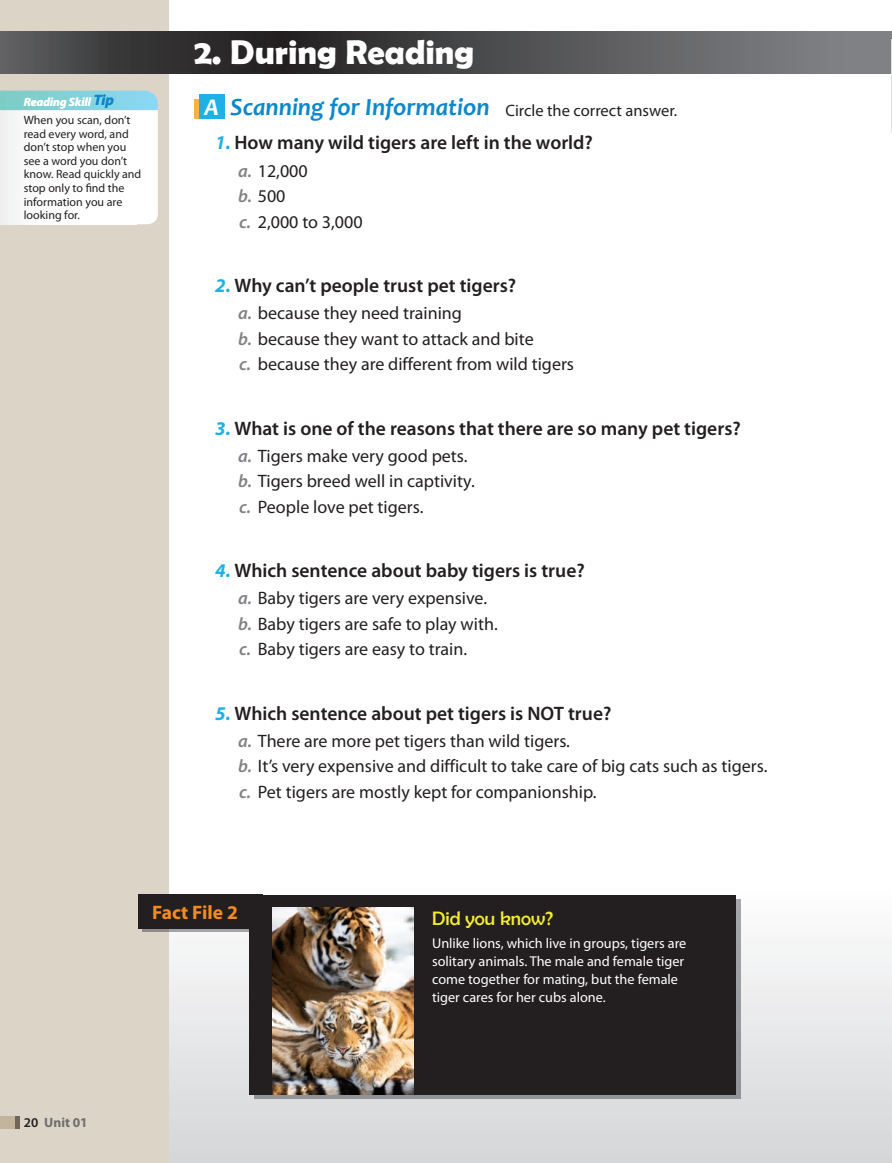
<style>
.page{position:relative;width:892px;height:1163px;background:#fff}
.page>*{position:absolute;margin:0;border:0;box-sizing:border-box;transform-origin:0 0}
.t1{font:700 34.5px "Berlin Sans FB Demi";color:#fff}
.t2{font:italic 700 24px "Candara";color:#fff}
.RTown1-질문{font:600 19.5px "Myriad Pro";color:#231f20}
.RTown1-Fact_File내용{font:19.5px "Berlin Sans FB";color:#f4ed2f}
.기본문장{font:700 19.5px "Myriad Pro";color:#f68c1f}
.RTown1-질문답들{font:18px "Myriad Pro";color:#231f20}
.t3{font:16.5px "Myriad Pro";color:#231f20}
.RTown1-Fact_File내용-2{font:14.25px/18px "Myriad Pro";color:#fff}
.기본문장-2{font:700 13.5px "Myriad Pro";color:#6c6d70}
.t4{font:12px/13.5px "Myriad Pro";color:#231f20}
.t5{font:italic 700 12px "Myriad Pro";color:#fff}
.s1{font-size:15px;color:#0c88cb}
.s2{font-family:"Candara";font-weight:700;font-style:italic;font-size:24.75px;color:#0c88cb}
.s3{font-weight:700;font-style:italic;color:#1fb0e6}
.s4{font-weight:600;font-style:italic;color:#808285}
.s5{font-weight:600;color:#231f20}
</style>
<div class="page">
<div style="left:0;top:873px;width:891px;height:289px;background:linear-gradient(to bottom,#fefdfe,#d4d6d8)"></div>
<div style="left:0;top:0;width:168px;height:1162px;background:#dcd4c6"></div>
<svg style="left:0;top:31px;width:891px;height:43px;background:#4e4e50"></svg>
<div style="left:194px;top:99px;width:28px;height:20px;background:#fbb03f"></div>
<div style="left:199px;top:95px;width:25px;height:24px;background:#1fb0e6"></div>
<svg style="left:0;top:91px;width:158px;height:133px;background:#ebf6f7"></svg>
<hr style="left:891px;top:0;width:1px;height:1162px;background:#dcd4c6">
<hr style="left:891px;top:39px;width:1px;height:94px;background:#e1e2e4">
<svg style="left:253px;top:898px;width:487px;height:200px;background:#838386"></svg>
<div style="left:249px;top:894px;width:487px;height:200px;background:#231f20"></div>
<div style="left:139px;top:894px;width:124px;height:34px;background:#231f20"></div>
<img style="left:273px;top:907px;width:140px;height:187px">
<div style="left:0;top:1115px;width:20px;height:13px;background:#c3b49b"></div>
<div style="left:15px;top:1115px;width:5px;height:13px;background:#716557"></div>
<svg style="left:890px;top:1157px;width:2px;height:6px"></svg>
<p class="t5" style="left:24px;top:94px;width:91px">Reading Skill <span class="s1">Tip</span></p>
<p class="t4" style="left:24px;top:113px;width:119px">When you scan, don’t read every word, and don’t stop when you see a word you don’t know. Read quickly and stop only to find the information you are looking for.</p>
<p class="t1" style="left:194px;top:32px;width:282px">2. During Reading</p>
<p class="t2" style="left:204px;top:92px;width:16px">A</p>
<p class="t3" style="left:230px;top:100px;width:448px"><span class="s2">Scanning for Information</span> Circle the correct answer.</p>
<p class="RTown1-질문" style="left:215px;top:130px;width:379px"><span class="s3">1.</span> How many wild tigers are left in the world?</p>
<p class="RTown1-질문답들" style="left:238px;top:160px;width:71px"><span class="s4">a.</span> 12,000</p>
<p class="RTown1-질문답들" style="left:238px;top:185px;width:49px"><span class="s4">b.</span> 500</p>
<p class="RTown1-질문답들" style="left:239px;top:211px;width:125px"><span class="s4">c.</span> 2,000 to 3,000</p>
<p class="RTown1-질문" style="left:215px;top:273px;width:302px"><span class="s3">2.</span> Why can’t people trust pet tigers?</p>
<p class="RTown1-질문답들" style="left:238px;top:302px;width:225px"><span class="s4">a.</span> because they need training</p>
<p class="RTown1-질문답들" style="left:238px;top:328px;width:297px"><span class="s4">b.</span> because they want to attack and bite</p>
<p class="RTown1-질문답들" style="left:239px;top:353px;width:336px"><span class="s4">c.</span> because they are different from wild tigers</p>
<p class="RTown1-질문" style="left:215px;top:415px;width:527px"><span class="s3">3.</span> What is one of the reasons that there are so many pet tigers?</p>
<p class="RTown1-질문답들" style="left:238px;top:445px;width:231px"><span class="s4">a.</span> Tigers make very good pets.</p>
<p class="RTown1-질문답들" style="left:238px;top:470px;width:238px"><span class="s4">b.</span> Tigers breed well in captivity.</p>
<p class="RTown1-질문답들" style="left:239px;top:496px;width:186px"><span class="s4">c.</span> People love pet tigers.</p>
<p class="RTown1-질문" style="left:215px;top:558px;width:371px"><span class="s3">4.</span> Which sentence about baby tigers is true?</p>
<p class="RTown1-질문답들" style="left:238px;top:587px;width:250px"><span class="s4">a.</span> Baby tigers are very expensive.</p>
<p class="RTown1-질문답들" style="left:238px;top:613px;width:261px"><span class="s4">b.</span> Baby tigers are safe to play with.</p>
<p class="RTown1-질문답들" style="left:239px;top:638px;width:229px"><span class="s4">c.</span> Baby tigers are easy to train.</p>
<p class="RTown1-질문" style="left:215px;top:700px;width:397px"><span class="s3">5.</span> Which sentence about pet tigers is NOT true?</p>
<p class="RTown1-질문답들" style="left:238px;top:730px;width:333px"><span class="s4">a.</span> There are more pet tigers than wild tigers.</p>
<p class="RTown1-질문답들" style="left:238px;top:755px;width:530px"><span class="s4">b.</span> It’s very expensive and difficult to take care of big cats such as tigers.</p>
<p class="RTown1-질문답들" style="left:239px;top:781px;width:359px"><span class="s4">c.</span> Pet tigers are mostly kept for companionship.</p>
<p class="기본문장" style="left:152px;top:899px;width:87px">Fact File 2</p>
<p class="RTown1-Fact_File내용" style="left:432px;top:907px;width:122px">Did you know?</p>
<p class="RTown1-Fact_File내용-2" style="left:432px;top:933px;width:256px">Unlike lions, which live in groups, tigers are solitary animals. The male and female tiger come together for mating, but the female tiger cares for her cubs alone.</p>
<p class="기본문장-2" style="left:24px;top:1113px;width:65px"><span class="s5">20</span> Unit 01</p>
</div>
